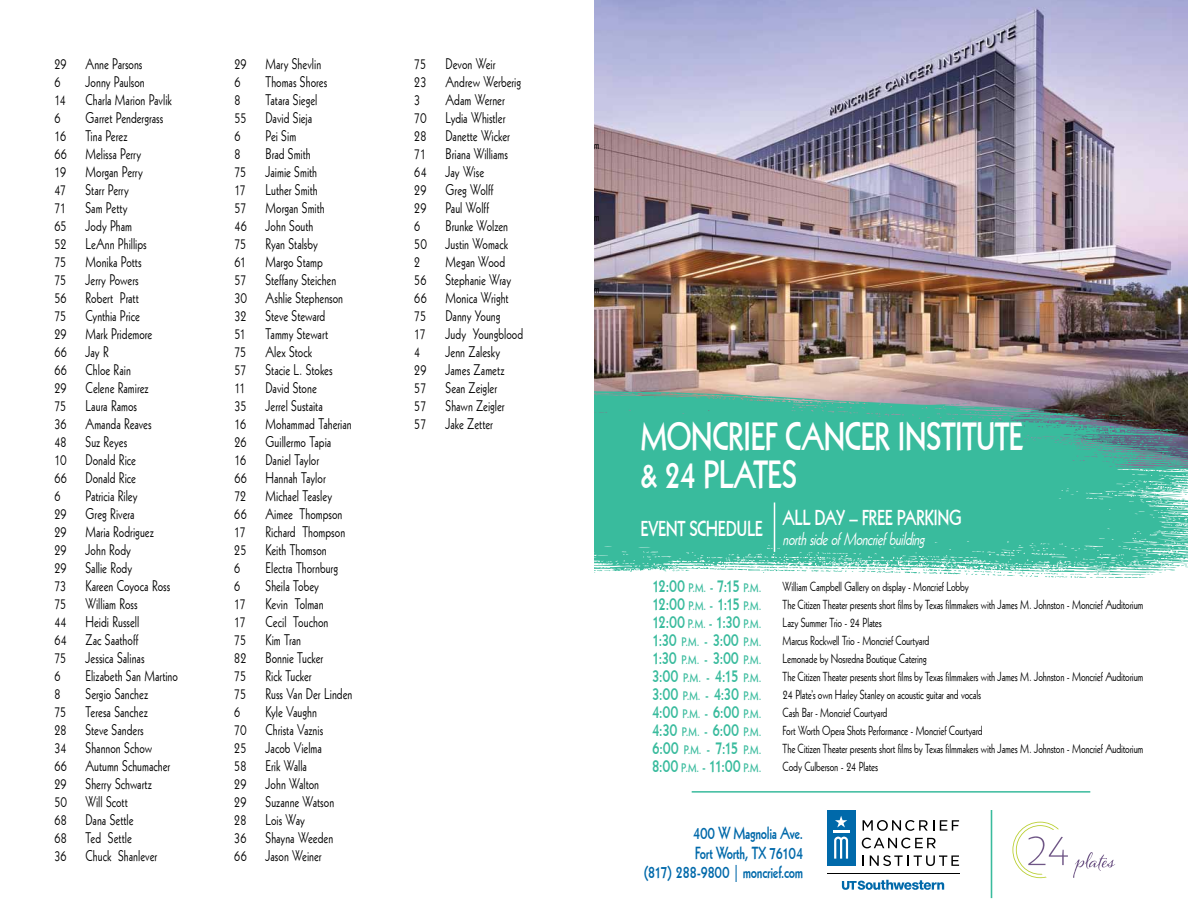
<style>
.page{position:relative;width:1188px;height:918px;background:#fff}
.page>*{position:absolute;margin:0;border:0;box-sizing:border-box;transform-origin:0 0}
.t1{font:38.25px/38.2px "Geometric 231 BT Bold C";letter-spacing:-.025em;color:#fff;scale:.8 1}
.t2{font:21px "Geometric 231 BT Bold C";letter-spacing:-.02em;color:#fff;scale:.8 1}
.t3{font:18px/18px "Geometric 231 BT Bold C";letter-spacing:-.025em;color:#39bb9d;text-align:justify;scale:.8 1}
.t4{font:italic 18px "Geometric 231 BT Roman C";color:#fff;scale:.8 1}
.t5{font:17.1px/20px "Geometric 231 BT Bold C";letter-spacing:-.04em;color:#0069aa;text-align:right;scale:.8 1}
.t6{font:15px/18px "Geometric 231 BT Roman C";letter-spacing:.005em;color:#000;scale:.8 1}
.t7{font:12.75px/18px "Geometric 231 BT Roman C";letter-spacing:-.015em;color:#000;scale:.8 1}
.s1{font-size:12px}
.s2{font-size:15px}
</style>
<div class="page">
<img style="left:594px;top:0;width:594px;height:391px">
<svg style="left:1012px;top:822px;width:103px;height:56px"></svg>
<div style="left:827px;top:810px;width:28px;height:56px;background:#0069aa"></div>
<hr style="left:827px;top:873px;width:132px;height:1px;background:#000">
<svg style="left:833px;top:816px;width:16px;height:43px"></svg>
<svg style="left:863px;top:820px;width:71px;height:11px"></svg>
<svg style="left:862px;top:838px;width:74px;height:10px"></svg>
<svg style="left:870px;top:855px;width:89px;height:11px"></svg>
<svg style="left:940px;top:820px;width:19px;height:11px"></svg>
<svg style="left:842px;top:880px;width:102px;height:10px"></svg>
<svg style="left:594px;top:391px;width:594px;height:187px;background:#4eb8a0"></svg>
<hr style="left:692px;top:791px;width:398px;height:2px;background:#39bb9d">
<hr style="left:991px;top:810px;width:1px;height:88px;background:#39bb9d">
<hr style="left:774px;top:502px;width:1px;height:50px;background:#fff">
<p class="t6" style="left:54px;top:54px;width:112px">29 Anne Parsons<br>6</p>
<p class="t6" style="left:86px;top:72px;width:76px">Jonny Paulson</p>
<p class="t6" style="left:54px;top:90px;width:17px">14</p>
<p class="t6" style="left:86px;top:90px;width:110px">Charla Marion Pavlik</p>
<p class="t6" style="left:54px;top:108px;width:10px">6</p>
<p class="t6" style="left:86px;top:108px;width:99px">Garret Pendergrass</p>
<p class="t6" style="left:54px;top:126px;width:17px">16</p>
<p class="t6" style="left:54px;top:126px;width:110px;text-indent:32px">Tina Perez<br>66 Melissa Perry<br>19</p>
<p class="t6" style="left:86px;top:162px;width:73px">Morgan Perry</p>
<p class="t6" style="left:54px;top:180px;width:17px">47</p>
<p class="t6" style="left:86px;top:180px;width:56px">Starr Perry</p>
<p class="t6" style="left:54px;top:198px;width:17px">71</p>
<p class="t6" style="left:54px;top:198px;width:118px;text-indent:32px">Sam Petty<br>65 Jody Pham<br>52 LeAnn Phillips<br>75</p>
<p class="t6" style="left:86px;top:252px;width:72px">Monika Potts</p>
<p class="t6" style="left:54px;top:270px;width:108px;text-align:justify;text-indent:32px">Jerry Powers 56 Robert Pratt 75</p>
<p class="t6" style="left:54px;top:270px;width:17px">75</p>
<p class="t6" style="left:54px;top:306px;width:124px;text-indent:32px">Cynthia Price<br>29 Mark Pridemore<br>66 Jay R<br>66 Chloe Rain<br>29 Celene Ramirez<br>75</p>
<p class="t6" style="left:54px;top:396px;width:124px;text-indent:32px">Laura Ramos<br>36 Amanda Reaves<br>48 Suz Reyes<br>10</p>
<p class="t6" style="left:54px;top:450px;width:104px;text-align:justify;text-indent:32px">Donald Rice 66 Donald Rice 6</p>
<p class="t6" style="left:54px;top:486px;width:126px;text-indent:32px">Patricia Riley<br>29 Greg Rivera<br>29 Maria Rodriguez<br>29 John Rody<br>29 Sallie Rody<br>73</p>
<p class="t6" style="left:86px;top:576px;width:107px">Kareen Coyoca Ross</p>
<p class="t6" style="left:54px;top:594px;width:108px;text-align:justify;text-indent:32px">William Ross 44 Heidi Russell 64 Zac Saathoff 75</p>
<p class="t6" style="left:54px;top:594px;width:17px">75</p>
<p class="t6" style="left:86px;top:648px;width:75px">Jessica Salinas</p>
<p class="t6" style="left:54px;top:666px;width:10px">6</p>
<p class="t6" style="left:86px;top:666px;width:117px">Elizabeth San Martino</p>
<p class="t6" style="left:54px;top:684px;width:10px">8</p>
<p class="t6" style="left:86px;top:684px;width:80px">Sergio Sanchez</p>
<p class="t6" style="left:54px;top:702px;width:17px">75</p>
<p class="t6" style="left:54px;top:702px;width:147px;text-indent:32px">Teresa Sanchez<br>28 Steve Sanders<br>34 Shannon Schow<br>66 Autumn Schumacher<br>29 Sherry Schwartz<br>50 Will Scott<br>68 Dana Settle<br>68 Ted Settle<br>36 Chuck Shanlever</p>
<p class="t6" style="left:234px;top:54px;width:111px">29 Mary Shevlin<br>6</p>
<p class="t6" style="left:266px;top:72px;width:79px">Thomas Shores</p>
<p class="t6" style="left:234px;top:90px;width:10px">8</p>
<p class="t6" style="left:266px;top:90px;width:66px">Tatara Siegel</p>
<p class="t6" style="left:234px;top:108px;width:17px">55</p>
<p class="t6" style="left:266px;top:108px;width:60px">David Sieja</p>
<p class="t6" style="left:234px;top:126px;width:10px">6</p>
<p class="t6" style="left:266px;top:126px;width:40px">Pei Sim</p>
<p class="t6" style="left:234px;top:144px;width:10px">8</p>
<p class="t6" style="left:266px;top:144px;width:58px">Brad Smith</p>
<p class="t6" style="left:234px;top:162px;width:17px">75</p>
<p class="t6" style="left:266px;top:162px;width:66px">Jaimie Smith</p>
<p class="t6" style="left:234px;top:180px;width:17px">17</p>
<p class="t6" style="left:234px;top:180px;width:115px;text-indent:32px">Luther Smith<br>57 Morgan Smith<br>46 John South<br>75</p>
<p class="t6" style="left:266px;top:234px;width:67px">Ryan Stalsby</p>
<p class="t6" style="left:234px;top:252px;width:138px;text-indent:32px">Margo Stamp<br>57 Steffany Steichen<br>30 Ashlie Stephenson<br>32 Steve Steward<br>51</p>
<p class="t6" style="left:234px;top:252px;width:17px">61</p>
<p class="t7" style="left:239px;top:297px;width:121px">Cody Culberson - 24 Plates</p>
<p class="t6" style="left:266px;top:324px;width:80px">Tammy Stewart</p>
<p class="t6" style="left:234px;top:342px;width:125px;text-indent:32px">Alex Stock<br>57 Stacie L. Stokes<br>11</p>
<p class="t6" style="left:234px;top:342px;width:17px">75</p>
<p class="t6" style="left:234px;top:378px;width:113px;text-indent:32px">David Stone<br>35 Jerrel Sustaita<br>16</p>
<p class="t6" style="left:234px;top:414px;width:149px;text-indent:32px">Mohammad Taherian<br>26 Guillermo Tapia<br>16</p>
<p class="t6" style="left:234px;top:450px;width:116px;text-indent:32px">Daniel Taylor<br>66 Hannah Taylor<br>72</p>
<p class="t6" style="left:234px;top:486px;width:137px;text-indent:32px">Michael Teasley<br>66 Aimee Thompson<br>17</p>
<p class="t6" style="left:234px;top:522px;width:141px;text-indent:32px">Richard Thompson<br>25 Keith Thomson<br>6</p>
<p class="t6" style="left:265px;top:558px;width:92px">Electra Thornburg</p>
<p class="t6" style="left:234px;top:576px;width:10px">6</p>
<p class="t6" style="left:265px;top:576px;width:68px">Sheila Tobey</p>
<p class="t6" style="left:234px;top:594px;width:17px">17</p>
<p class="t6" style="left:265px;top:594px;width:74px">Kevin Tolman</p>
<p class="t6" style="left:234px;top:612px;width:17px">17</p>
<p class="t6" style="left:265px;top:612px;width:80px">Cecil Touchon</p>
<p class="t6" style="left:234px;top:630px;width:17px">75</p>
<p class="t6" style="left:234px;top:630px;width:113px;text-indent:32px">Kim Tran<br>82 Bonnie Tucker<br>75</p>
<p class="t6" style="left:265px;top:666px;width:59px">Rick Tucker</p>
<p class="t6" style="left:234px;top:684px;width:17px">75</p>
<p class="t6" style="left:265px;top:684px;width:110px">Russ Van Der Linden</p>
<p class="t6" style="left:234px;top:702px;width:10px">6</p>
<p class="t6" style="left:234px;top:702px;width:127px;text-indent:32px">Kyle Vaughn<br>70 Christa Vaznis<br>25 Jacob Vielma<br>58 Erik Walla<br>29 John Walton<br>29 Suzanne Watson<br>28 Lois Way<br>36 Shayna Weeden<br>66 Jason Weiner</p>
<p class="t6" style="left:414px;top:54px;width:136px;text-indent:32px">Devon Weir<br>23 Andrew Werberig<br>3</p>
<p class="t6" style="left:414px;top:54px;width:17px">75</p>
<p class="t6" style="left:414px;top:90px;width:122px;text-indent:32px">Adam Werner<br>70 Lydia Whistler<br>28 Danette Wicker<br>71</p>
<p class="t6" style="left:414px;top:144px;width:119px;text-indent:32px">Briana Williams<br>64 Jay Wise<br>29 Greg Wolff<br>29 Paul Wolff<br>6</p>
<p class="t6" style="left:414px;top:216px;width:119px;text-align:justify;text-indent:32px">Brunke Wolzen 50 Justin Womack 2</p>
<p class="t6" style="left:414px;top:252px;width:123px;text-indent:32px">Megan Wood<br>56 Stephanie Wray<br>66 Monica Wright<br>75</p>
<p class="t6" style="left:445px;top:306px;width:70px">Danny Young</p>
<p class="t6" style="left:414px;top:324px;width:17px">17</p>
<p class="t6" style="left:445px;top:324px;width:99px">Judy Youngblood</p>
<p class="t6" style="left:414px;top:342px;width:10px">4</p>
<p class="t6" style="left:414px;top:342px;width:115px;text-indent:32px">Jenn Zalesky<br>29 James Zametz<br>57 Sean Zeigler<br>57 Shawn Zeigler<br>57 Jake Zetter</p>
<h1 class="t1" style="left:640px;top:416px;width:480px">MONCRIEF CANCER INSTITUTE &amp; 24 PLATES</h1>
<h2 class="t2" style="left:641px;top:515px;width:155px">EVENT SCHEDULE</h2>
<p class="t3" style="left:652px;top:576px;width:139px">12:00 <span class="s1">P.M.</span> <span class="s2">-</span> 7:15 <span class="s1">P.M.<br></span>12:00 <span class="s1">P.M.</span> <span class="s2">-</span> 1:15 <span class="s1">P.M.<br></span>12:00 <span class="s1">P.M.</span> <span class="s2">-</span> 1:30 <span class="s1">P.M.<br></span>1:30 <span class="s1">P.M.</span> <span class="s2">-</span> 3:00 <span class="s1">P.M.<br></span>1:30 <span class="s1">P.M.</span> <span class="s2">-</span> 3:00 <span class="s1">P.M.<br></span>3:00 <span class="s1">P.M.</span> <span class="s2">-</span> 4:15 <span class="s1">P.M.<br></span>3:00 <span class="s1">P.M.</span> <span class="s2">-</span> 4:30 <span class="s1">P.M.<br></span>4:00 <span class="s1">P.M.</span> <span class="s2">-</span> 6:00 <span class="s1">P.M.<br></span>4:30 <span class="s1">P.M.</span> <span class="s2">-</span> 6:00 <span class="s1">P.M.<br></span>6:00 <span class="s1">P.M.</span> <span class="s2">-</span> 7:15 <span class="s1">P.M.<br></span>8:00 <span class="s1">P.M.</span> <span class="s2">-</span> 11:00 <span class="s1">P.M.</span></p>
<h2 class="t2" style="left:783px;top:504px;width:226px">ALL DAY – FREE PARKING</h2>
<p class="t4" style="left:783px;top:527px;width:184px">northsideofMoncriefbuilding</p>
<p class="t7" style="left:783px;top:577px;width:453px">William Campbell Gallery on display - Moncrief Lobby<br>The Citizen Theater presents short films by Texas filmmakers with James M. Johnston - Moncrief Auditorium Lazy Summer Trio - 24 Plates<br>Marcus Rockwell Trio - Moncrief Courtyard<br>Lemonade by Nosredna Boutique Catering<br>The Citizen Theater presents short films by Texas filmmakers with James M. Johnston - Moncrief Auditorium 24 Plate’s own Harley Stanley on acoustic guitar and vocals<br>Cash Bar - Moncrief Courtyard<br>Fort Worth Opera Shots Performance - Moncrief Courtyard<br>The Citizen Theater presents short films by Texas filmmakers with James M. Johnston - Moncrief Auditorium Cody Culberson - 24 Plates</p>
<p class="t5" style="left:643px;top:822px;width:201px">400 W MAGNOLIA AVE.<br>FORT WORTH, TX 76104<br>(817) 288-9800 | MONCRIEF.COM</p>
</div>
